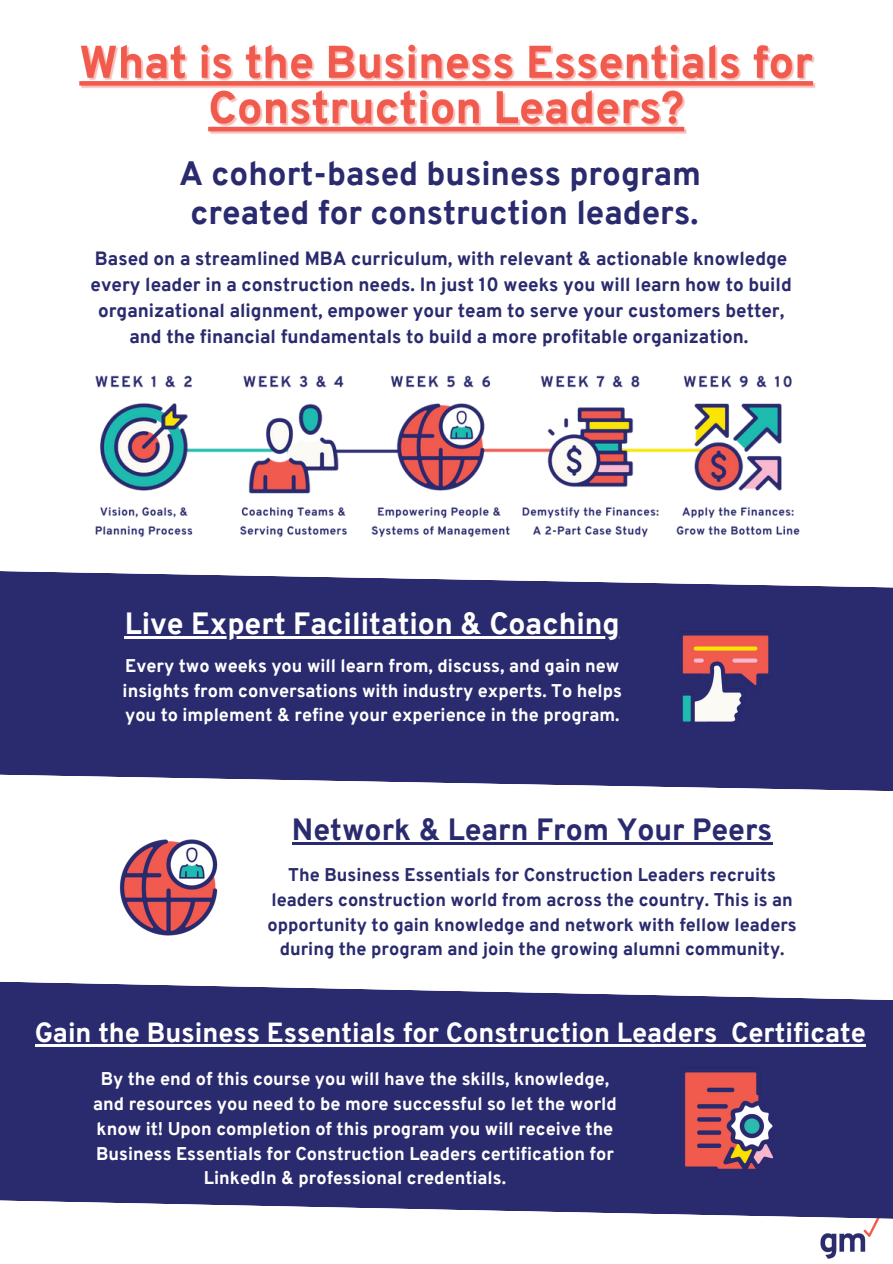
<style>
.page{position:relative;width:893px;height:1264px;background:#fff}
.page>*{position:absolute;margin:0;border:0;box-sizing:border-box;transform-origin:0 0}
.t1{font:800 33px "Overpass";color:#2a2a6e}
.t2{font:800 30px "Overpass";color:#fff}
.t3{font:800 30px "Overpass";color:#2a2a6e}
.t4{font:800 27px "Overpass";color:#fff}
.t5{font:800 18.75px/25.8px "Overpass";color:#2a2a6e;text-align:center}
.t6{font:800 18px/24.8px "Overpass";color:#fff}
.t7{font:800 18px/24.8px "Overpass";color:#2a2a6e;text-align:center}
</style>
<div class="page">
<img style="left:95px;top:375px;width:705px;height:163px">
<img style="left:820px;top:1225px;width:56px;height:34px">
<svg style="left:0;top:571px;width:892px;height:220px;background:#3c3c7a"></svg>
<svg style="left:0;top:981px;width:892px;height:244px;background:#43437f"></svg>
<img style="left:119px;top:839px;width:99px;height:97px">
<hr style="left:292px;top:842px;width:480px;height:2px;background:#2a2a6e">
<img style="left:659px;top:1048px;width:142px;height:142px">
<img style="left:648px;top:605px;width:147px;height:147px">
<hr style="left:125px;top:636px;width:495px;height:2px;background:#fff">
<hr style="left:35px;top:1043px;width:682px;height:3px;background:#fff">
<hr style="left:717px;top:1043px;width:14px;height:3px;background:#fff">
<hr style="left:731px;top:1043px;width:134px;height:3px;background:#fff">
<img style="left:79px;top:44px;width:737px;height:90px">
<p class="t1" style="left:179px;top:160px;width:523px">A cohort-based business program</p>
<p class="t1" style="left:190px;top:199px;width:509px">created for construction leaders.</p>
<p class="t5" style="left:91px;top:247px;width:702px">Based on a streamlined MBA curriculum, with relevant &amp; actionable knowledge every leader in a construction needs. In just 10 weeks you will learn how to build organizational alignment, empower your team to serve your customers better, and the financial fundamentals to build a more profitable organization.</p>
<p class="t2" style="left:125px;top:611px;width:496px">Live Expert Facilitation &amp; Coaching</p>
<p class="t6" style="left:123px;top:655px;width:501px">Every two weeks you will learn from, discuss, and gain new insights from conversations with industry experts. To helps you to implement &amp; refine your experience in the program.</p>
<p class="t3" style="left:292px;top:817px;width:482px">Network &amp; Learn From Your Peers</p>
<p class="t7" style="left:267px;top:864px;width:530px">The Business Essentials for Construction Leaders recruits leaders construction world from across the country. This is an opportunity to gain knowledge and network with fellow leaders during the program and join the growing alumni community.</p>
<p class="t4" style="left:35px;top:1021px;width:832px">Gain the Business Essentials for Construction Leaders Certificate</p>
<p class="t6" style="left:93px;top:1068px;width:525px;text-align:center">By the end of this course you will have the skills, knowledge, and resources you need to be more successful so let the world know it! Upon completion of this program you will receive the Business Essentials for Construction Leaders certification for LinkedIn &amp; professional credentials.</p>
</div>
